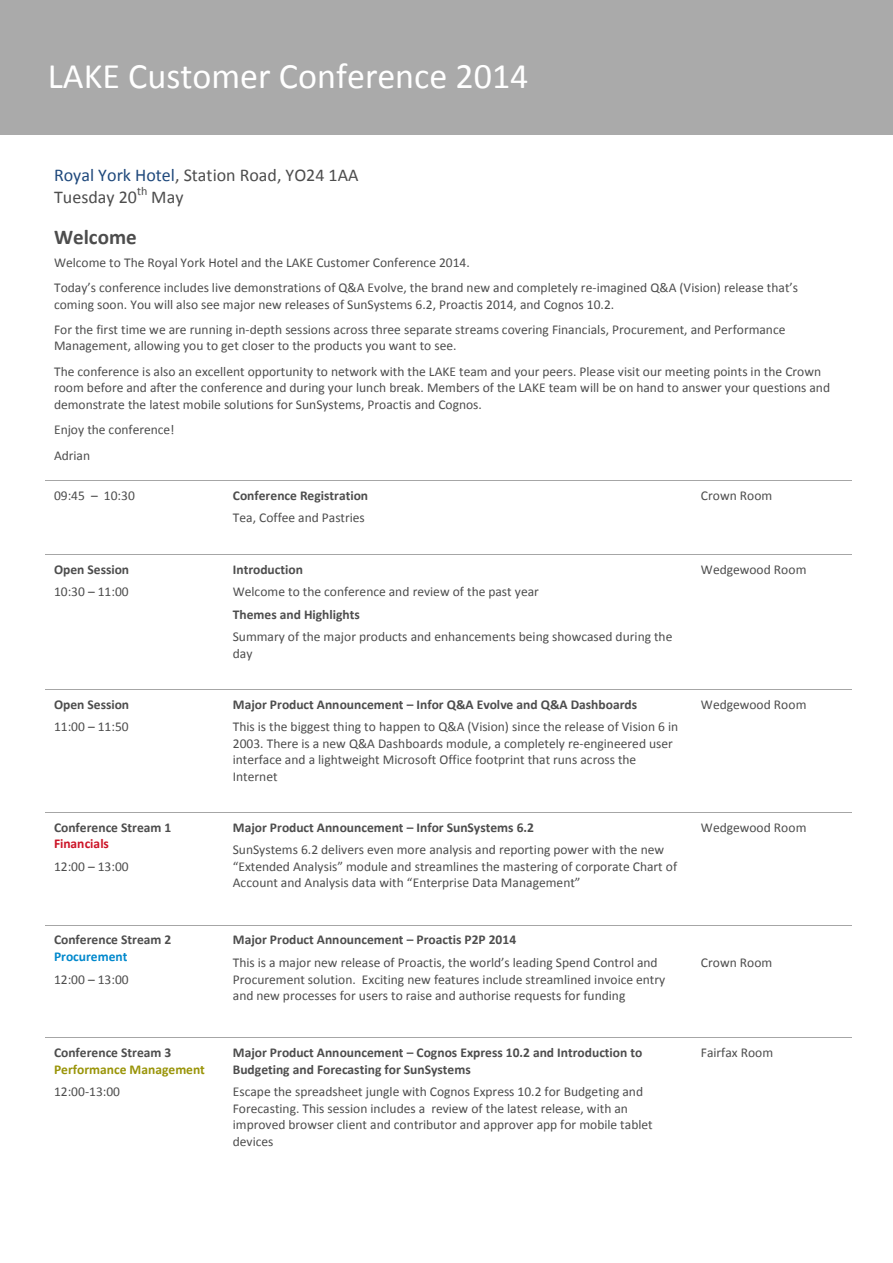
<style>
.page{position:relative;width:893px;height:1263px;background:#fff}
.page>*{position:absolute;margin:0;border:0;box-sizing:border-box;transform-origin:0 0}
.t1{font:36px "Calibri";color:#fff}
.t2{font:700 21px "Calibri";color:#4d4d4d}
.t3{font:18px/21.9px "Calibri";color:#4d4d4d}
.t4{font:13.5px/16.5px "Calibri";color:#4d4d4d}
.t5{font:700 13.5px/16.5px "Calibri";color:#4d4d4d}
.t6{font:700 13.5px "Calibri";color:#999408}
.t7{font:700 13.5px "Calibri";color:#08c}
.t8{font:700 13.5px "Calibri";letter-spacing:-.005em;color:#cc1427}
.t9{font:12px "Calibri";color:#4d4d4d}
.s1{color:#1f497c}
</style>
<div class="page">
<div style="left:0;top:0;width:892px;height:134px;background:#aaa"></div>
<hr style="left:45px;top:480px;width:179px;height:1px;background:#a6a6a6">
<hr style="left:225px;top:480px;width:467px;height:1px;background:#a6a6a6">
<hr style="left:693px;top:480px;width:158px;height:1px;background:#a6a6a6">
<hr style="left:45px;top:554px;width:179px;height:1px;background:#a6a6a6">
<hr style="left:225px;top:554px;width:467px;height:1px;background:#a6a6a6">
<hr style="left:693px;top:554px;width:158px;height:1px;background:#a6a6a6">
<hr style="left:45px;top:689px;width:179px;height:1px;background:#a6a6a6">
<hr style="left:225px;top:689px;width:467px;height:1px;background:#a6a6a6">
<hr style="left:693px;top:689px;width:158px;height:1px;background:#a6a6a6">
<hr style="left:45px;top:812px;width:179px;height:1px;background:#a6a6a6">
<hr style="left:225px;top:812px;width:467px;height:1px;background:#a6a6a6">
<hr style="left:693px;top:812px;width:158px;height:1px;background:#a6a6a6">
<hr style="left:45px;top:925px;width:179px;height:1px;background:#a6a6a6">
<hr style="left:225px;top:925px;width:467px;height:1px;background:#a6a6a6">
<hr style="left:693px;top:925px;width:158px;height:1px;background:#a6a6a6">
<hr style="left:45px;top:1037px;width:179px;height:1px;background:#a6a6a6">
<hr style="left:225px;top:1037px;width:467px;height:1px;background:#a6a6a6">
<hr style="left:693px;top:1037px;width:158px;height:1px;background:#a6a6a6">
<h1 class="t1" style="left:48px;top:63px;width:482px">LAKE Customer Conference 2014</h1>
<h3 class="t3" style="left:54px;top:165px;width:306px"><span class="s1">Royal York Hotel</span>, Station Road, YO24 1AA<br>Tuesday 20</h3>
<p class="t9" style="left:137px;top:186px;width:12px">th</p>
<h3 class="t3" style="left:151px;top:187px;width:34px">May</h3>
<h2 class="t2" style="left:54px;top:230px;width:84px">Welcome</h2>
<p class="t4" style="left:54px;top:250px;width:745px;line-height:25.3px">Welcome to The Royal York Hotel and the LAKE Customer Conference 2014.<br>Today’s conference includes live demonstrations of Q&amp;A Evolve, the brand new and completely re-imagined Q&amp;A (Vision) release that’s</p>
<p class="t4" style="left:54px;top:292px;width:733px;line-height:25.3px">coming soon. You will also see major new releases of SunSystems 6.2, Proactis 2014, and Cognos 10.2.<br>For the first time we are running in-depth sessions across three separate streams covering Financials, Procurement, and Performance</p>
<p class="t4" style="left:54px;top:334px;width:768px;line-height:25.5px">Management, allowing you to get closer to the products you want to see.<br>The conference is also an excellent opportunity to network with the LAKE team and your peers. Please visit our meeting points in the Crown</p>
<p class="t4" style="left:54px;top:381px;width:777px">room before and after the conference and during your lunch break. Members of the LAKE team will be on hand to answer your questions and demonstrate the latest mobile solutions for SunSystems, Proactis and Cognos.</p>
<p class="t4" style="left:54px;top:418px;width:122px;line-height:25.5px">Enjoy the conference!<br>Adrian</p>
<p class="t4" style="left:54px;top:488px;width:82px">09:45 – 10:30</p>
<p class="t5" style="left:233px;top:488px;width:137px">Conference Registration</p>
<p class="t4" style="left:233px;top:511px;width:133px">Tea, Coffee and Pastries</p>
<p class="t4" style="left:701px;top:488px;width:73px">Crown Room</p>
<p class="t5" style="left:54px;top:562px;width:77px">Open Session</p>
<p class="t4" style="left:54px;top:584px;width:76px">10:30 – 11:00</p>
<p class="t5" style="left:54px;top:697px;width:77px">Open Session</p>
<p class="t4" style="left:54px;top:719px;width:76px">11:00 – 11:50</p>
<p class="t5" style="left:54px;top:820px;width:119px">Conference Stream 1</p>
<p class="t8" style="left:54px;top:839px;width:56px">Financials</p>
<p class="t4" style="left:54px;top:859px;width:76px">12:00 – 13:00</p>
<p class="t5" style="left:54px;top:933px;width:119px">Conference Stream 2</p>
<p class="t7" style="left:54px;top:952px;width:75px">Procurement</p>
<p class="t4" style="left:54px;top:972px;width:76px">12:00 – 13:00</p>
<p class="t5" style="left:54px;top:1045px;width:119px">Conference Stream 3</p>
<p class="t6" style="left:54px;top:1064px;width:152px">Performance Management</p>
<p class="t4" style="left:54px;top:1084px;width:68px">12:00-13:00</p>
<p class="t5" style="left:233px;top:562px;width:72px">Introduction</p>
<p class="t4" style="left:233px;top:584px;width:307px">Welcome to the conference and review of the past year</p>
<p class="t5" style="left:233px;top:607px;width:128px">Themes and Highlights</p>
<p class="t4" style="left:233px;top:629px;width:441px">Summary of the major products and enhancements being showcased during the day</p>
<p class="t5" style="left:233px;top:697px;width:406px">Major Product Announcement – Infor Q&amp;A Evolve and Q&amp;A Dashboards</p>
<p class="t4" style="left:233px;top:719px;width:447px">This is the biggest thing to happen to Q&amp;A (Vision) since the release of Vision 6 in 2003. There is a new Q&amp;A Dashboards module, a completely re-engineered user interface and a lightweight Microsoft Office footprint that runs across the Internet</p>
<p class="t5" style="left:233px;top:820px;width:302px">Major Product Announcement – Infor SunSystems 6.2</p>
<p class="t4" style="left:233px;top:843px;width:446px">SunSystems 6.2 delivers even more analysis and reporting power with the new “Extended Analysis” module and streamlines the mastering of corporate Chart of<br>Account and Analysis data with “Enterprise Data Management”</p>
<p class="t4" style="left:701px;top:562px;width:107px">Wedgewood Room</p>
<p class="t4" style="left:701px;top:697px;width:107px">Wedgewood Room</p>
<p class="t4" style="left:701px;top:820px;width:107px">Wedgewood Room</p>
<p class="t5" style="left:233px;top:933px;width:285px">Major Product Announcement – Proactis P2P 2014</p>
<p class="t4" style="left:233px;top:955px;width:434px">This is a major new release of Proactis, the world’s leading Spend Control and<br>Procurement solution. Exciting new features include streamlined invoice entry and new processes for users to raise and authorise requests for funding</p>
<p class="t4" style="left:701px;top:955px;width:73px">Crown Room</p>
<p class="t5" style="left:233px;top:1045px;width:411px">Major Product Announcement – Cognos Express 10.2 and Introduction to<br>Budgeting and Forecasting for SunSystems</p>
<p class="t4" style="left:233px;top:1084px;width:421px">Escape the spreadsheet jungle with Cognos Express 10.2 for Budgeting and Forecasting. This session includes a review of the latest release, with an improved browser client and contributor and approver app for mobile tablet devices</p>
<p class="t4" style="left:701px;top:1045px;width:74px">Fairfax Room</p>
</div>
